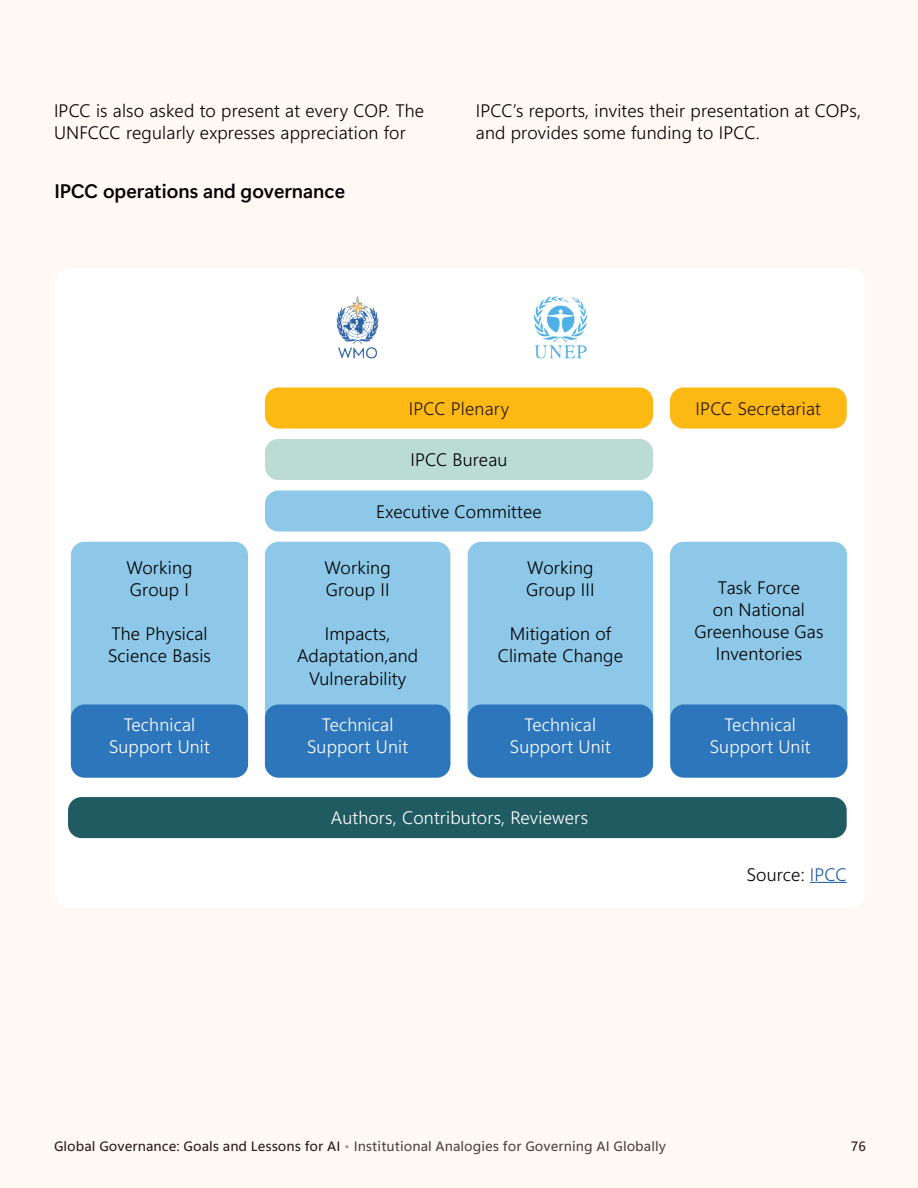
<style>
.page{position:relative;width:918px;height:1188px;background:#fff8f3}
.page>*{position:absolute;margin:0;border:0;box-sizing:border-box;transform-origin:0 0}
.t1{font:19.5px "Segoe Sans 240000";color:#000}
.t2{font:18px/22.2px "Segoe Sans a 8000 15 e 0000";letter-spacing:.01em;color:#000;text-align:center}
.t3{font:18px/22.2px "Segoe Sans a 8000 15 e 0000";letter-spacing:.01em;color:#fff;text-align:center}
.t4{font:18px "Segoe Sans a 8000 15 e 0000";letter-spacing:.01em;color:#291817}
.t5{font:13.5px "Segoe Sans 50000";color:#4f3f3d}
.t6{font:13.5px "Segoe Sans 50000";color:#291817}
.s1{color:#215e9e}
.s2{color:#291817}
.s3{color:#a79d9b}
</style>
<div class="page">
<div style="left:54px;top:268px;width:810px;height:640px;background:#fff;border-radius:14px"></div>
<div style="left:265px;top:388px;width:388px;height:41px;background:#fdb913;border-radius:14px"></div>
<div style="left:265px;top:542px;width:185px;height:236px;background:#8dc8e8;border-radius:14px"></div>
<div style="left:468px;top:542px;width:185px;height:236px;background:#8dc8e8;border-radius:14px"></div>
<div style="left:670px;top:542px;width:177px;height:236px;background:#8dc8e8;border-radius:14px"></div>
<div style="left:71px;top:542px;width:177px;height:236px;background:#8dc8e8;border-radius:14px"></div>
<div style="left:670px;top:388px;width:177px;height:41px;background:#fdb913;border-radius:14px"></div>
<div style="left:265px;top:439px;width:388px;height:41px;background:#badcd2;border-radius:14px"></div>
<div style="left:265px;top:490px;width:388px;height:42px;background:#8dc8e8;border-radius:14px"></div>
<div style="left:68px;top:797px;width:779px;height:41px;background:#215b62;border-radius:14px"></div>
<div style="left:71px;top:704px;width:177px;height:74px;background:#2e76bc;border-radius:14px"></div>
<div style="left:670px;top:704px;width:178px;height:74px;background:#2e76bc;border-radius:14px"></div>
<div style="left:265px;top:704px;width:185px;height:74px;background:#2e76bc;border-radius:14px"></div>
<div style="left:468px;top:704px;width:185px;height:74px;background:#2e76bc;border-radius:14px"></div>
<img style="left:336px;top:296px;width:43px;height:63px">
<img style="left:534px;top:296px;width:53px;height:63px">
<hr style="left:810px;top:882px;width:37px;height:1px;background:#215e9e">
<p class="t2" style="left:54px;top:99px;width:372px;text-align:left">IPCC is also asked to present at every COP. The<br>UNFCCC regularly expresses appreciation for</p>
<p class="t2" style="left:476px;top:99px;width:387px;text-align:left">IPCC’s reports, invites their presentation at COPs, and provides some funding to IPCC.</p>
<h5 class="t1" style="left:54px;top:177px;width:292px">IPCC operations and governance</h5>
<p class="t4" style="left:409px;top:396px;width:102px">IPCC Plenary</p>
<p class="t4" style="left:696px;top:396px;width:127px">IPCC Secretariat</p>
<p class="t2" style="left:410px;top:448px;width:99px">IPCC Bureau</p>
<p class="t2" style="left:376px;top:500px;width:167px">Executive Committee</p>
<p class="t2" style="left:126px;top:556px;width:68px">Working</p>
<p class="t2" style="left:130px;top:578px;width:61px">Group I</p>
<p class="t2" style="left:111px;top:622px;width:98px">The Physical</p>
<p class="t2" style="left:108px;top:644px;width:104px">Science Basis</p>
<p class="t2" style="left:325px;top:556px;width:68px">Working</p>
<p class="t2" style="left:326px;top:578px;width:65px">Group II</p>
<p class="t2" style="left:297px;top:622px;width:123px">Impacts,<br>Adaptation,and<br>Vulnerability</p>
<p class="t2" style="left:527px;top:556px;width:68px">Working</p>
<p class="t2" style="left:526px;top:578px;width:70px">Group III</p>
<p class="t2" style="left:498px;top:622px;width:127px">Mitigation of<br>Climate Change</p>
<p class="t2" style="left:694px;top:576px;width:131px">Task Force<br>on National<br>Greenhouse Gas<br>Inventories</p>
<p class="t3" style="left:109px;top:713px;width:102px">Technical<br>Support Unit</p>
<p class="t3" style="left:307px;top:713px;width:102px">Technical<br>Support Unit</p>
<p class="t3" style="left:510px;top:713px;width:102px">Technical<br>Support Unit</p>
<p class="t3" style="left:710px;top:713px;width:102px">Technical<br>Support Unit</p>
<p class="t3" style="left:331px;top:806px;width:259px">Authors, Contributors, Reviewers</p>
<p class="t2" style="left:747px;top:863px;width:101px">Source: <span class="s1">IPCC</span></p>
<p class="t5" style="left:54px;top:1137px;width:613px"><span class="s2">Global Governance: Goals and Lessons for AI</span> <span class="s3">•</span> Institutional Analogies for Governing AI Globally</p>
<p class="t6" style="left:851px;top:1137px;width:17px">76</p>
</div>
